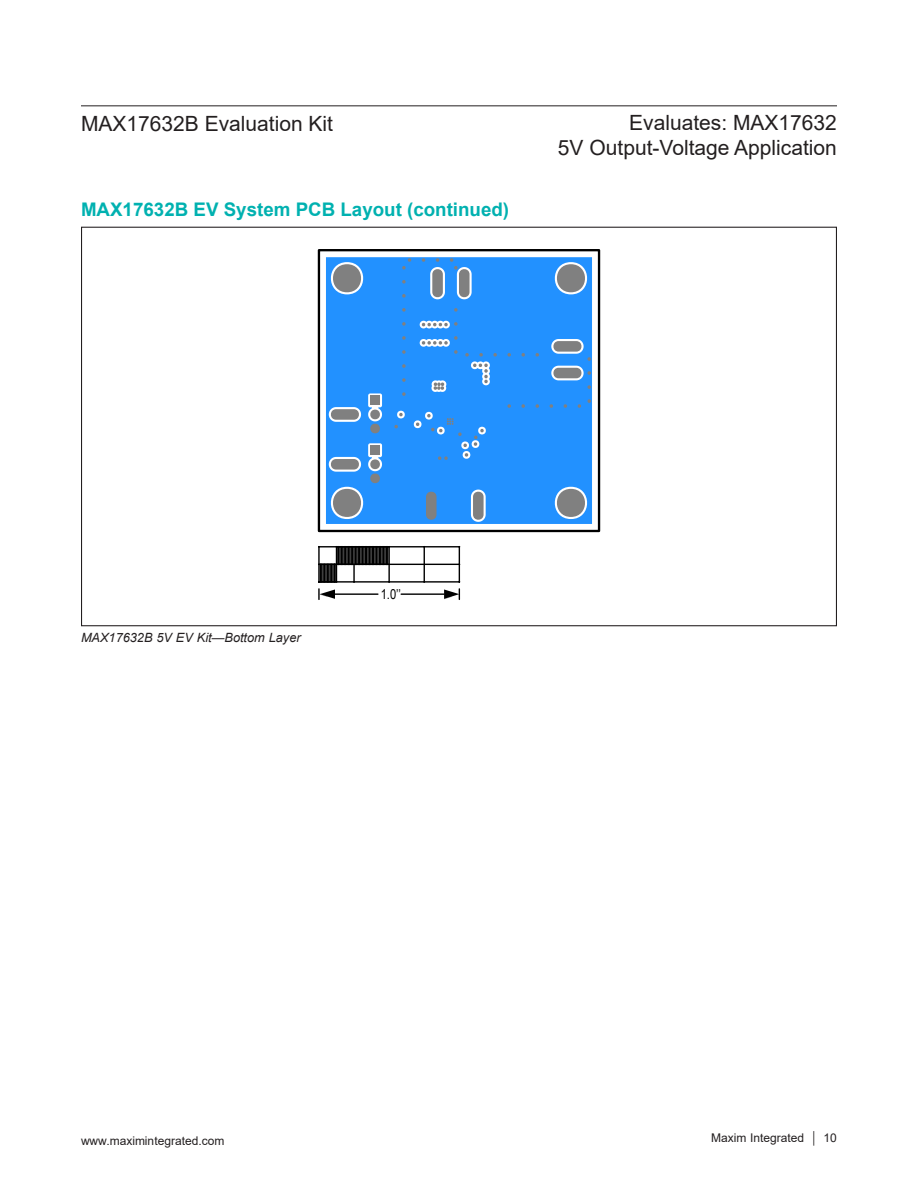
<style>
.page{position:relative;width:918px;height:1188px;background:#fff}
.page>*{position:absolute;margin:0;border:0;box-sizing:border-box;transform-origin:0 0}
.t1{font:21px/25.2px "Arial";color:#231f20;text-align:right}
.H1{font:700 18.75px "Arial";color:#00b1b0}
.t2{font:13.65px "Arial Narrow";color:#000}
.Caption_-_Figures{font:italic 12.75px "Arial";color:#231f20}
.t3{font:12px "Arial";color:#231f20}
</style>
<div class="page">
<hr style="left:81px;top:105px;width:756px;height:1px;background:#231f20">
<hr style="left:424px;top:547px;width:1px;height:35px;background:#000">
<hr style="left:319px;top:564px;width:140px;height:1px;background:#000">
<svg style="left:318px;top:546px;width:72px;height:37px"></svg>
<hr style="left:318px;top:547px;width:2px;height:35px;background:#000">
<hr style="left:319px;top:546px;width:140px;height:1px;background:#000">
<hr style="left:459px;top:547px;width:1px;height:35px;background:#000">
<hr style="left:319px;top:581px;width:140px;height:2px;background:#000">
<hr style="left:335px;top:593px;width:43px;height:2px;background:#000">
<hr style="left:401px;top:593px;width:43px;height:2px;background:#000">
<svg style="left:318px;top:589px;width:17px;height:10px"></svg>
<svg style="left:444px;top:589px;width:16px;height:10px"></svg>
<div style="left:318px;top:249px;width:282px;height:283px;border:2px solid #000"></div>
<div style="left:326px;top:257px;width:266px;height:267px;background:#2291ff"></div>
<svg style="left:577px;top:399px;width:15px;height:9px"></svg>
<svg style="left:587px;top:385px;width:5px;height:4px"></svg>
<svg style="left:552px;top:368px;width:40px;height:10px"></svg>
<svg style="left:535px;top:353px;width:5px;height:4px"></svg>
<svg style="left:563px;top:404px;width:5px;height:4px"></svg>
<svg style="left:549px;top:404px;width:5px;height:4px"></svg>
<svg style="left:535px;top:404px;width:5px;height:4px"></svg>
<svg style="left:493px;top:353px;width:4px;height:4px"></svg>
<svg style="left:507px;top:353px;width:5px;height:4px"></svg>
<svg style="left:521px;top:353px;width:5px;height:4px"></svg>
<svg style="left:521px;top:404px;width:5px;height:4px"></svg>
<svg style="left:507px;top:404px;width:5px;height:4px"></svg>
<svg style="left:454px;top:322px;width:4px;height:4px"></svg>
<svg style="left:454px;top:308px;width:4px;height:4px"></svg>
<svg style="left:465px;top:353px;width:4px;height:4px"></svg>
<svg style="left:479px;top:353px;width:4px;height:4px"></svg>
<svg style="left:454px;top:350px;width:4px;height:4px"></svg>
<svg style="left:454px;top:336px;width:4px;height:4px"></svg>
<svg style="left:437px;top:456px;width:11px;height:4px"></svg>
<svg style="left:432px;top:258px;width:11px;height:41px"></svg>
<svg style="left:421px;top:258px;width:5px;height:4px"></svg>
<svg style="left:402px;top:258px;width:10px;height:11px"></svg>
<svg style="left:402px;top:280px;width:4px;height:4px"></svg>
<svg style="left:402px;top:294px;width:4px;height:4px"></svg>
<svg style="left:402px;top:308px;width:4px;height:4px"></svg>
<svg style="left:402px;top:322px;width:4px;height:4px"></svg>
<svg style="left:402px;top:336px;width:4px;height:4px"></svg>
<svg style="left:402px;top:350px;width:4px;height:4px"></svg>
<svg style="left:402px;top:364px;width:4px;height:4px"></svg>
<svg style="left:402px;top:378px;width:4px;height:4px"></svg>
<svg style="left:402px;top:392px;width:4px;height:4px"></svg>
<svg style="left:426px;top:490px;width:11px;height:32px"></svg>
<svg style="left:394px;top:425px;width:5px;height:3px"></svg>
<svg style="left:473px;top:490px;width:11px;height:32px"></svg>
<svg style="left:552px;top:341px;width:40px;height:20px"></svg>
<svg style="left:449px;top:258px;width:21px;height:41px"></svg>
<svg style="left:369px;top:459px;width:13px;height:24px"></svg>
<svg style="left:329px;top:459px;width:32px;height:11px"></svg>
<svg style="left:399px;top:413px;width:4px;height:3px"></svg>
<svg style="left:427px;top:414px;width:57px;height:33px;background:#3898f7"></svg>
<svg style="left:369px;top:410px;width:13px;height:23px"></svg>
<svg style="left:329px;top:409px;width:32px;height:11px"></svg>
<svg style="left:552px;top:264px;width:38px;height:28px"></svg>
<svg style="left:552px;top:489px;width:38px;height:28px"></svg>
<svg style="left:328px;top:264px;width:38px;height:28px"></svg>
<svg style="left:328px;top:489px;width:38px;height:28px"></svg>
<p class="t1" style="left:81px;top:110px;width:254px">MAX17632B Evaluation Kit</p>
<p class="H1" style="left:81px;top:196px;width:430px">MAX17632B EV System PCB Layout (continued)</p>
<p class="t1" style="left:558px;top:109px;width:281px">Evaluates: MAX17632<br>5V Output-Voltage Application</p>
<p class="Caption_-_Figures" style="left:81px;top:630px;width:221px">MAX17632B 5V EV Kit—Bottom Layer</p>
<p class="t2" style="left:381px;top:584px;width:22px">1.0’’</p>
<p class="t3" style="left:81px;top:1132px;width:145px">www.maximintegrated.com</p>
<p class="t3" style="left:711px;top:1129px;width:127px">Maxim Integrated │ 10</p>
</div>
